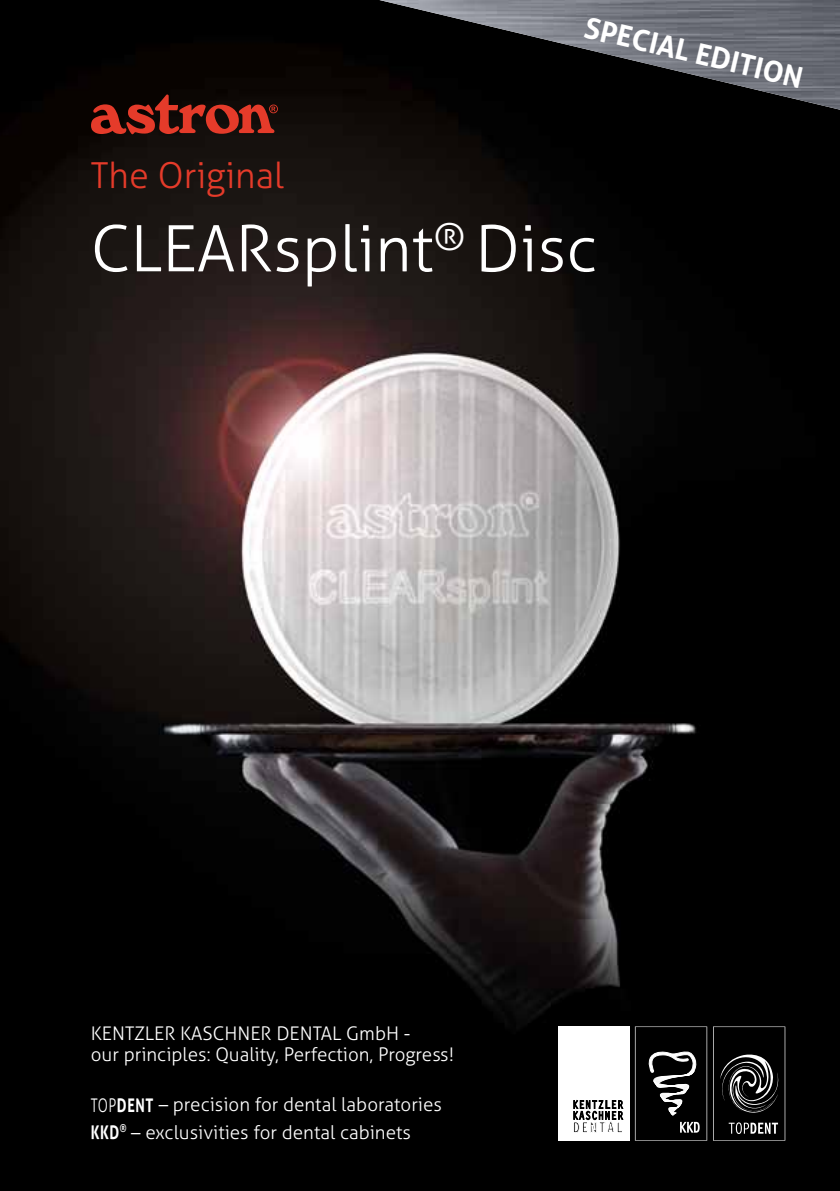
<style>
.page{position:relative;width:840px;height:1191px;background:#fff}
.page>*{position:absolute;margin:0;border:0;box-sizing:border-box;transform-origin:0 0}
.t1{font:300 64px "Aller";color:#fff}
.t2{font:300 35.8px "Aller";color:#e53b2a}
.t3{font:700 29px "Aller";color:#fff}
.t4{font:300 18.8px/27.8px "Aller";color:#fff;scale:.75 1}
.t5{font:300 18.8px/21px "Aller";color:#fff}
.s1{font-weight:700}
</style>
<div class="page">
<img style="left:0;top:0;width:839px;height:1191px">
<div style="left:557px;top:1026px;width:72px;height:114px;background:#fff"></div>
<svg style="left:573px;top:1100px;width:49px;height:33px"></svg>
<svg style="left:634px;top:1026px;width:72px;height:114px;background:#1e1e1e"></svg>
<svg style="left:712px;top:1026px;width:72px;height:114px;background:#1f1f1f"></svg>
<img style="left:379px;top:0;width:460px;height:110px">
<svg style="left:91px;top:94px;width:187px;height:40px;background:#661d14"></svg>
<h3 class="t3" style="left:589px;top:10px;width:224px;rotate:13deg">SPECIAL EDITION</h3>
<h2 class="t2" style="left:91px;top:153px;width:195px">The Original</h2>
<h1 class="t1" style="left:91px;top:210px;width:37px">CLEAR</h1>
<h1 class="t1" style="left:273px;top:210px;width:325px">splint<sup>®</sup> Disc</h1>
<p class="t5" style="left:91px;top:1023px;width:364px">Kentzler Kaschner Dental GmbH -<br>our principles: Quality, Perfection, Progress!</p>
<p class="t4" style="left:91px;top:1090px;width:469px">TOP<span class="s1">DENT</span> – precision for dental laboratories<br><span class="s1">KKD</span><sup>®</sup> – exclusivities for dental cabinets</p>
</div>
